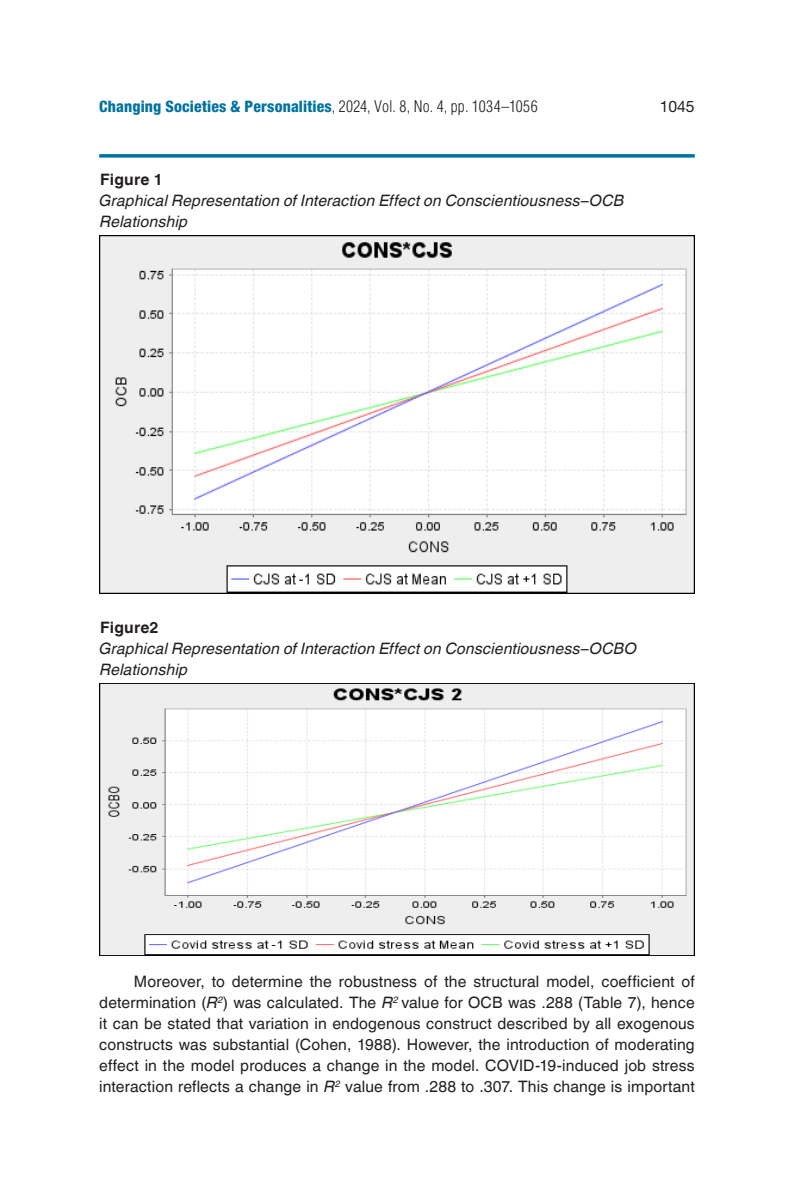
<style>
.page{position:relative;width:794px;height:1191px;background:#fff}
.page>*{position:absolute;margin:0;border:0;box-sizing:border-box;transform-origin:0 0}
.t1{font:15.75px/21px "Helvetica World";letter-spacing:.01em;color:#231f20;text-align:justify}
.t2{font:italic 15.75px/21px "Helvetica World";letter-spacing:.01em;color:#231f20}
.t3{font:800 condensed 15.75px "Helvetica Neue";letter-spacing:.01em;color:#0073a1}
.t4{font:700 15.75px "Helvetica World";letter-spacing:.01em;color:#231f20}
.t5{font:15.75px "Helvetica Neue";color:#231f20}
.s1{font-family:"Helvetica";font-weight:300;color:#231f20}
.s2{font-style:italic}
</style>
<div class="page">
<svg style="left:99px;top:154px;width:595px;height:4px;background:#1f84ac"></svg>
<img style="left:99px;top:236px;width:595px;height:357px">
<img style="left:99px;top:684px;width:595px;height:271px">
<p class="t3" style="left:99px;top:97px;width:440px">Changing Societies &amp; Personalities<span class="s1">, 2024, Vol. 8, No. 4, pp. 1034–1056</span></p>
<p class="t5" style="left:659px;top:97px;width:37px">1045</p>
<p class="t4" style="left:100px;top:170px;width:64px">Figure 1</p>
<p class="t2" style="left:99px;top:190px;width:526px">Graphical Representation of Interaction Effect on Conscientiousness–OCB<br>Relationship</p>
<p class="t4" style="left:100px;top:618px;width:60px">Figure2</p>
<p class="t2" style="left:99px;top:638px;width:539px">Graphical Representation of Interaction Effect on Conscientiousness–OCBO<br>Relationship</p>
<p class="t1" style="left:99px;top:971px;width:597px;text-indent:35px">Moreover, to determine the robustness of the structural model, coefficient of determination (<span class="s2">R</span><sup>2</sup>) was calculated. The <span class="s2">R</span><sup>2</sup> value for OCB was .288 (Table 7), hence it can be stated that variation in endogenous construct described by all exogenous constructs was substantial (Cohen, 1988). However, the introduction of moderating effect in the model produces a change in the model. COVID-19-induced job stress interaction reflects a change in <span class="s2">R</span><sup>2</sup> value from .288 to .307. This change is important</p>
</div>
